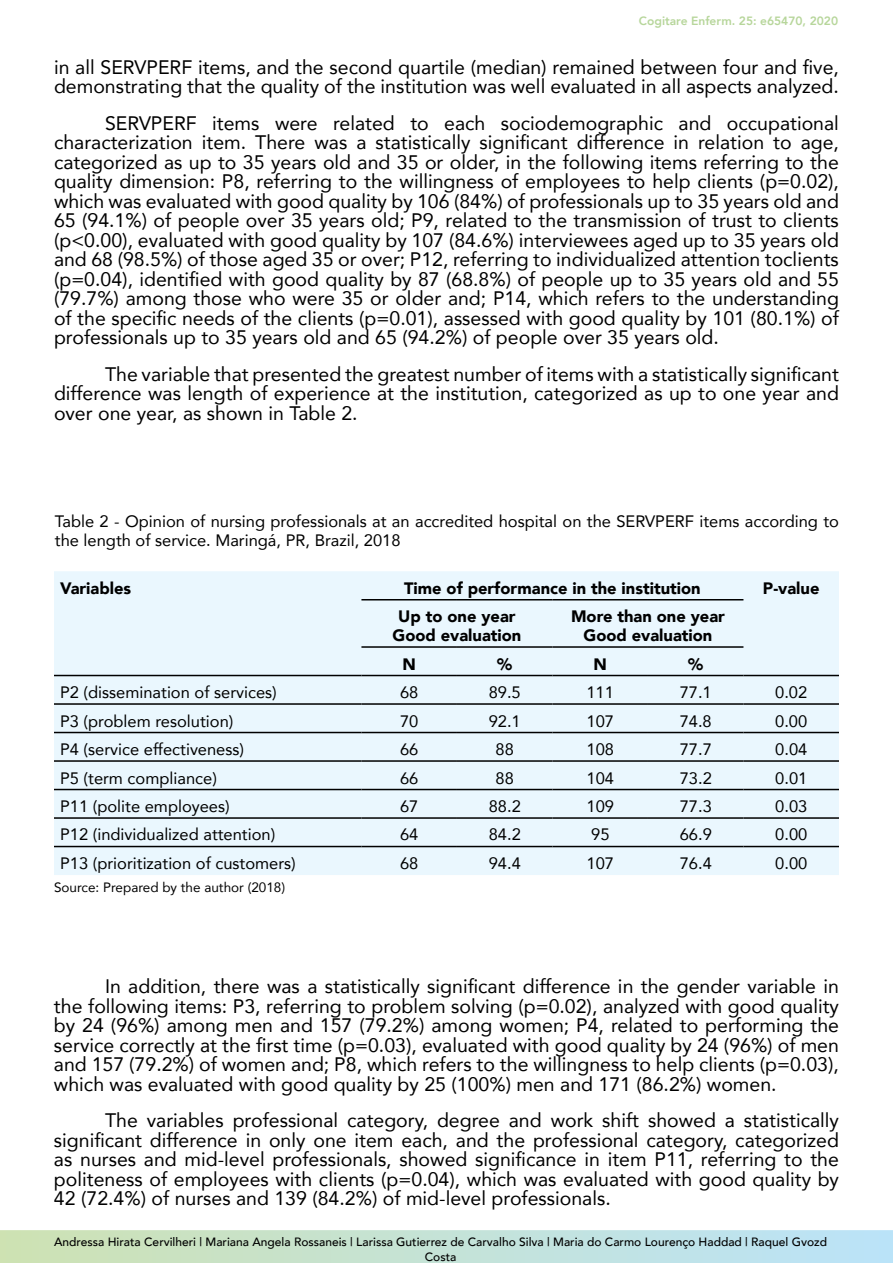
<style>
.page{position:relative;width:893px;height:1263px;background:#fff}
.page>*{position:absolute;margin:0;border:0;box-sizing:border-box;transform-origin:0 0}
.t1{font:19.5px/19.5px "Avenir";color:#000;text-align:justify}
.t2{font:16.5px/18.8px "Avenir";color:#000}
.t3{font:900 16.5px/18.8px "Avenir";color:#000;text-align:center}
.t4{font:13.5px "Avenir";color:#000}
.t5{font:500 12px/14.4px "Avenir";color:#000;text-align:center}
.t6{font:800 12px "Avenir";color:#b7d69b}
</style>
<div class="page">
<svg style="left:0;top:1230px;width:893px;height:33px;background:#c4e2d6"></svg>
<div style="left:54px;top:571px;width:785px;height:304px;background:#eaf7fe"></div>
<hr style="left:361px;top:599px;width:96px;height:1px;background:#000">
<hr style="left:457px;top:599px;width:95px;height:1px;background:#000">
<hr style="left:552px;top:599px;width:96px;height:1px;background:#000">
<hr style="left:648px;top:599px;width:95px;height:1px;background:#000">
<hr style="left:361px;top:646px;width:96px;height:2px;background:#000">
<hr style="left:457px;top:646px;width:95px;height:2px;background:#000">
<hr style="left:552px;top:646px;width:96px;height:2px;background:#000">
<hr style="left:648px;top:646px;width:95px;height:2px;background:#000">
<hr style="left:54px;top:675px;width:307px;height:1px;background:#000">
<hr style="left:361px;top:675px;width:96px;height:1px;background:#000">
<hr style="left:457px;top:675px;width:95px;height:1px;background:#000">
<hr style="left:552px;top:675px;width:96px;height:1px;background:#000">
<hr style="left:648px;top:675px;width:95px;height:1px;background:#000">
<hr style="left:743px;top:675px;width:96px;height:1px;background:#000">
<hr style="left:54px;top:703px;width:307px;height:2px;background:#000">
<hr style="left:361px;top:703px;width:96px;height:2px;background:#000">
<hr style="left:457px;top:703px;width:95px;height:2px;background:#000">
<hr style="left:552px;top:703px;width:96px;height:2px;background:#000">
<hr style="left:648px;top:703px;width:95px;height:2px;background:#000">
<hr style="left:743px;top:703px;width:96px;height:2px;background:#000">
<hr style="left:54px;top:732px;width:307px;height:1px;background:#000">
<hr style="left:361px;top:732px;width:96px;height:1px;background:#000">
<hr style="left:457px;top:732px;width:95px;height:1px;background:#000">
<hr style="left:552px;top:732px;width:96px;height:1px;background:#000">
<hr style="left:648px;top:732px;width:95px;height:1px;background:#000">
<hr style="left:743px;top:732px;width:96px;height:1px;background:#000">
<hr style="left:54px;top:760px;width:307px;height:2px;background:#000">
<hr style="left:361px;top:760px;width:96px;height:2px;background:#000">
<hr style="left:457px;top:760px;width:95px;height:2px;background:#000">
<hr style="left:552px;top:760px;width:96px;height:2px;background:#000">
<hr style="left:648px;top:760px;width:95px;height:2px;background:#000">
<hr style="left:743px;top:760px;width:96px;height:2px;background:#000">
<hr style="left:54px;top:789px;width:307px;height:1px;background:#000">
<hr style="left:361px;top:789px;width:96px;height:1px;background:#000">
<hr style="left:457px;top:789px;width:95px;height:1px;background:#000">
<hr style="left:552px;top:789px;width:96px;height:1px;background:#000">
<hr style="left:648px;top:789px;width:95px;height:1px;background:#000">
<hr style="left:743px;top:789px;width:96px;height:1px;background:#000">
<hr style="left:54px;top:817px;width:307px;height:2px;background:#000">
<hr style="left:361px;top:817px;width:96px;height:2px;background:#000">
<hr style="left:457px;top:817px;width:95px;height:2px;background:#000">
<hr style="left:552px;top:817px;width:96px;height:2px;background:#000">
<hr style="left:648px;top:817px;width:95px;height:2px;background:#000">
<hr style="left:743px;top:817px;width:96px;height:2px;background:#000">
<hr style="left:54px;top:846px;width:307px;height:1px;background:#000">
<hr style="left:361px;top:846px;width:96px;height:1px;background:#000">
<hr style="left:457px;top:846px;width:95px;height:1px;background:#000">
<hr style="left:552px;top:846px;width:96px;height:1px;background:#000">
<hr style="left:648px;top:846px;width:95px;height:1px;background:#000">
<hr style="left:743px;top:846px;width:96px;height:1px;background:#000">
<p class="t6" style="left:639px;top:12px;width:201px">Cogitare Enferm. 25: e65470, 2020</p>
<p class="t1" style="left:54px;top:56px;width:786px">in all SERVPERF items, and the second quartile (median) remained between four and five, demonstrating that the quality of the institution was well evaluated in all aspects analyzed.</p>
<p class="t1" style="left:54px;top:112px;width:786px;text-indent:51px">SERVPERF items were related to each sociodemographic and occupational characterization item. There was a statistically significant difference in relation to age, categorized as up to 35 years old and 35 or older, in the following items referring to the quality dimension: P8, referring to the willingness of employees to help clients (p=0.02), which was evaluated with good quality by 106 (84%) of professionals up to 35 years old and 65 (94.1%) of people over 35 years old; P9, related to the transmission of trust to clients (p&lt;0.00), evaluated with good quality by 107 (84.6%) interviewees aged up to 35 years old and 68 (98.5%) of those aged 35 or over; P12, referring to individualized attention toclients (p=0.04), identified with good quality by 87 (68.8%) of people up to 35 years old and 55 (79.7%) among those who were 35 or older and; P14, which refers to the understanding of the specific needs of the clients (p=0.01), assessed with good quality by 101 (80.1%) of professionals up to 35 years old and 65 (94.2%) of people over 35 years old.</p>
<p class="t1" style="left:54px;top:363px;width:786px;text-indent:51px">The variable that presented the greatest number of items with a statistically significant difference was length of experience at the institution, categorized as up to one year and over one year, as shown in Table 2.</p>
<p class="t2" style="left:55px;top:511px;width:786px">Table 2 - Opinion of nursing professionals at an accredited hospital on the SERVPERF items according to the length of service. Maringá, PR, Brazil, 2018</p>
<p class="t3" style="left:60px;top:578px;width:73px">Variables</p>
<p class="t3" style="left:404px;top:578px;width:298px">Time of performance in the institution</p>
<p class="t3" style="left:763px;top:578px;width:58px">P-value</p>
<p class="t3" style="left:392px;top:607px;width:130px">Up to one year<br>Good evaluation</p>
<p class="t3" style="left:571px;top:607px;width:155px">More than one year<br>Good evaluation</p>
<p class="t3" style="left:402px;top:654px;width:15px">N</p>
<p class="t3" style="left:497px;top:654px;width:16px">%</p>
<p class="t3" style="left:593px;top:654px;width:15px">N</p>
<p class="t3" style="left:688px;top:654px;width:16px">%</p>
<p class="t2" style="left:60px;top:682px;width:218px">P2 (dissemination of services)</p>
<p class="t2" style="left:400px;top:682px;width:20px">68</p>
<p class="t2" style="left:489px;top:682px;width:34px">89.5</p>
<p class="t2" style="left:586px;top:682px;width:29px">111</p>
<p class="t2" style="left:680px;top:682px;width:34px">77.1</p>
<p class="t2" style="left:775px;top:682px;width:34px">0.02</p>
<p class="t2" style="left:60px;top:711px;width:175px">P3 (problem resolution)</p>
<p class="t2" style="left:400px;top:711px;width:20px">70</p>
<p class="t2" style="left:489px;top:711px;width:34px">92.1</p>
<p class="t2" style="left:586px;top:711px;width:29px">107</p>
<p class="t2" style="left:680px;top:711px;width:34px">74.8</p>
<p class="t2" style="left:775px;top:711px;width:34px">0.00</p>
<p class="t2" style="left:60px;top:739px;width:186px">P4 (service effectiveness)</p>
<p class="t2" style="left:400px;top:739px;width:20px">66</p>
<p class="t2" style="left:496px;top:739px;width:20px">88</p>
<p class="t2" style="left:586px;top:739px;width:29px">108</p>
<p class="t2" style="left:680px;top:739px;width:34px">77.7</p>
<p class="t2" style="left:775px;top:739px;width:34px">0.04</p>
<p class="t2" style="left:60px;top:768px;width:158px">P5 (term compliance)</p>
<p class="t2" style="left:400px;top:768px;width:20px">66</p>
<p class="t2" style="left:496px;top:768px;width:20px">88</p>
<p class="t2" style="left:586px;top:768px;width:29px">104</p>
<p class="t2" style="left:680px;top:768px;width:34px">73.2</p>
<p class="t2" style="left:775px;top:768px;width:34px">0.01</p>
<p class="t2" style="left:60px;top:796px;width:171px">P11 (polite employees)</p>
<p class="t2" style="left:400px;top:796px;width:20px">67</p>
<p class="t2" style="left:489px;top:796px;width:34px">88.2</p>
<p class="t2" style="left:586px;top:796px;width:29px">109</p>
<p class="t2" style="left:680px;top:796px;width:34px">77.3</p>
<p class="t2" style="left:775px;top:796px;width:34px">0.03</p>
<p class="t2" style="left:60px;top:825px;width:217px">P12 (individualized attention)</p>
<p class="t2" style="left:400px;top:825px;width:20px">64</p>
<p class="t2" style="left:489px;top:825px;width:34px">84.2</p>
<p class="t2" style="left:591px;top:825px;width:20px">95</p>
<p class="t2" style="left:680px;top:825px;width:34px">66.9</p>
<p class="t2" style="left:775px;top:825px;width:34px">0.00</p>
<p class="t2" style="left:60px;top:853px;width:237px">P13 (prioritization of customers)</p>
<p class="t2" style="left:400px;top:853px;width:20px">68</p>
<p class="t2" style="left:489px;top:853px;width:34px">94.4</p>
<p class="t2" style="left:587px;top:853px;width:29px">107</p>
<p class="t2" style="left:680px;top:853px;width:34px">76.4</p>
<p class="t2" style="left:775px;top:853px;width:34px">0.00</p>
<p class="t4" style="left:54px;top:876px;width:233px">Source: Prepared by the author (2018)</p>
<p class="t1" style="left:54px;top:976px;width:787px;text-indent:51px">In addition, there was a statistically significant difference in the gender variable in the following items: P3, referring to problem solving (p=0.02), analyzed with good quality by 24 (96%) among men and 157 (79.2%) among women; P4, related to performing the service correctly at the first time (p=0.03), evaluated with good quality by 24 (96%) of men and 157 (79.2%) of women and; P8, which refers to the willingness to help clients (p=0.03), which was evaluated with good quality by 25 (100%) men and 171 (86.2%) women.</p>
<p class="t1" style="left:54px;top:1110px;width:786px;text-indent:51px">The variables professional category, degree and work shift showed a statistically significant difference in only one item each, and the professional category, categorized as nurses and mid-level professionals, showed significance in item P11, referring to the politeness of employees with clients (p=0.04), which was evaluated with good quality by 42 (72.4%) of nurses and 139 (84.2%) of mid-level professionals.</p>
<p class="t5" style="left:54px;top:1234px;width:774px">Andressa Hirata Cervilheri | Mariana Angela Rossaneis | Larissa Gutierrez de Carvalho Silva | Maria do Carmo Lourenço Haddad | Raquel Gvozd<br>Costa</p>
</div>
